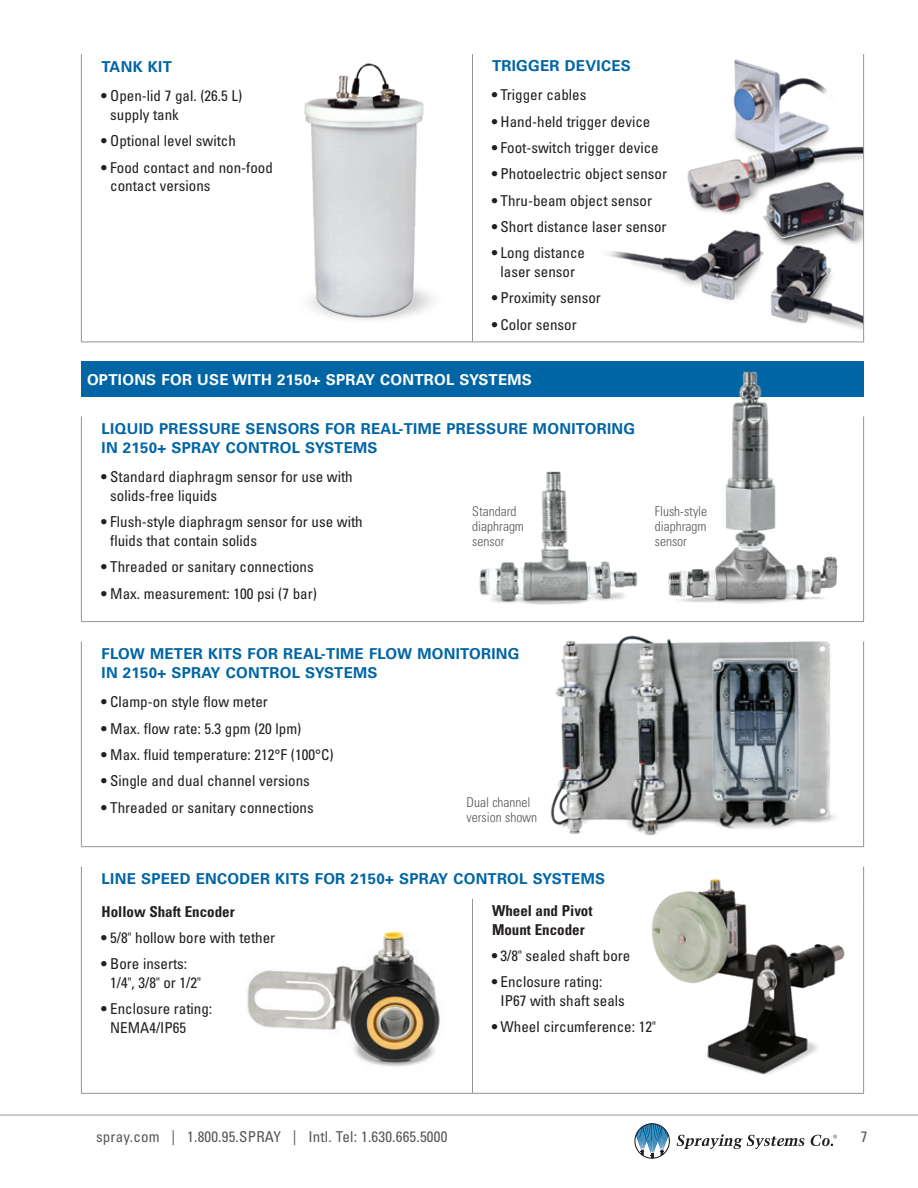
<style>
.page{position:relative;width:918px;height:1188px;background:#fff}
.page>*{position:absolute;margin:0;border:0;box-sizing:border-box;transform-origin:0 0}
.body{font:condensed 15px/18.8px "Univers LT Pro";color:#231f20}
.subhead{font:700 15px/18.8px "Univers LT Pro 65";letter-spacing:.02em;color:#0065a4}
.t1{font:condensed 15px "Univers LT Pro";letter-spacing:.015em;color:#57585a}
.body-2{font:700 condensed 15px/18.8px "Univers LT Pro";color:#231f20}
.body-3{font:700 15px "Univers LT Pro 65";letter-spacing:.02em;color:#fff}
.gray_caption{font:300 condensed 13.5px/15px "Univers LT Pro";color:#57585a}
</style>
<div class="page">
<hr style="left:0;top:1115px;width:918px;height:1px;background:#939598">
<svg style="left:634px;top:1123px;width:36px;height:36px"></svg>
<svg style="left:677px;top:1134px;width:127px;height:15px"></svg>
<svg style="left:811px;top:1135px;width:26px;height:11px"></svg>
<img style="left:529px;top:622px;width:307px;height:213px">
<img style="left:247px;top:931px;width:193px;height:136px">
<img style="left:651px;top:866px;width:214px;height:223px">
<img style="left:608px;top:59px;width:255px;height:271px">
<img style="left:304px;top:63px;width:129px;height:257px">
<hr style="left:81px;top:54px;width:1px;height:288px;background:#939598">
<hr style="left:863px;top:54px;width:1px;height:288px;background:#939598">
<hr style="left:81px;top:342px;width:391px;height:1px;background:#939598">
<hr style="left:472px;top:342px;width:392px;height:1px;background:#939598">
<hr style="left:472px;top:54px;width:1px;height:288px;background:#939598">
<div style="left:81px;top:362px;width:783px;height:35px;background:#0065a4"></div>
<hr style="left:81px;top:416px;width:1px;height:205px;background:#939598">
<hr style="left:81px;top:621px;width:783px;height:1px;background:#939598">
<hr style="left:81px;top:641px;width:1px;height:205px;background:#939598">
<hr style="left:863px;top:641px;width:1px;height:205px;background:#939598">
<hr style="left:81px;top:846px;width:783px;height:1px;background:#939598">
<hr style="left:81px;top:867px;width:1px;height:32px;background:#939598">
<hr style="left:81px;top:899px;width:1px;height:194px;background:#939598">
<hr style="left:863px;top:899px;width:1px;height:194px;background:#939598">
<hr style="left:81px;top:1093px;width:391px;height:1px;background:#939598">
<hr style="left:472px;top:1093px;width:392px;height:1px;background:#939598">
<hr style="left:863px;top:867px;width:1px;height:32px;background:#939598">
<hr style="left:472px;top:899px;width:1px;height:194px;background:#939598">
<img style="left:594px;top:342px;width:271px;height:282px">
<img style="left:479px;top:452px;width:174px;height:164px">
<p class="subhead" style="left:102px;top:56px;width:72px">TANK KIT</p>
<p class="body" style="left:110px;top:86px;width:134px;text-indent:-9px">• Open-lid 7 gal. (26.5 L) supply tank</p>
<p class="body" style="left:102px;top:131px;width:136px">• Optional level switch</p>
<p class="body" style="left:110px;top:157px;width:164px;text-indent:-9px">• Food contact and non-food contact versions</p>
<p class="subhead" style="left:492px;top:55px;width:140px">TRIGGER DEVICES</p>
<p class="body" style="left:492px;top:85px;width:96px">• Trigger cables</p>
<p class="body" style="left:492px;top:112px;width:160px">• Hand-held trigger device</p>
<p class="body" style="left:492px;top:138px;width:168px">• Foot-switch trigger device</p>
<p class="body" style="left:492px;top:164px;width:177px">• Photoelectric object sensor</p>
<p class="body" style="left:492px;top:191px;width:162px">• Thru-beam object sensor</p>
<p class="body" style="left:492px;top:217px;width:176px">• Short distance laser sensor</p>
<p class="body" style="left:492px;top:243px;width:95px;text-align:center">• Long distance laser sensor</p>
<p class="body" style="left:492px;top:288px;width:110px">• Proximity sensor</p>
<p class="body" style="left:492px;top:315px;width:86px">• Color sensor</p>
<p class="body-3" style="left:87px;top:369px;width:447px">OPTIONS FOR USE WITH 2150+ SPRAY CONTROL SYSTEMS</p>
<p class="subhead" style="left:102px;top:419px;width:535px">LIQUID PRESSURE SENSORS FOR REAL-TIME PRESSURE MONITORING<br>IN 2150+ SPRAY CONTROL SYSTEMS</p>
<p class="body" style="left:110px;top:467px;width:244px;text-indent:-9px">• Standard diaphragm sensor for use with solids-free liquids</p>
<p class="body" style="left:110px;top:512px;width:254px;text-indent:-9px">• Flush-style diaphragm sensor for use with fluids that contain solids</p>
<p class="body" style="left:102px;top:557px;width:214px">• Threaded or sanitary connections</p>
<p class="body" style="left:102px;top:584px;width:217px">• Max. measurement: 100 psi (7 bar)</p>
<p class="gray_caption" style="left:472px;top:503px;width:53px">Standard diaphragm sensor</p>
<p class="subhead" style="left:102px;top:644px;width:419px">FLOW METER KITS FOR REAL-TIME FLOW MONITORING<br>IN 2150+ SPRAY CONTROL SYSTEMS</p>
<p class="body" style="left:102px;top:692px;width:168px">• Clamp-on style flow meter</p>
<p class="body" style="left:102px;top:719px;width:201px">• Max. flow rate: 5.3 gpm (20 lpm)</p>
<p class="body" style="left:102px;top:745px;width:233px">• Max. fluid temperature: 212°F (100°C)</p>
<p class="body" style="left:102px;top:771px;width:210px">• Single and dual channel versions</p>
<p class="body" style="left:102px;top:798px;width:214px">• Threaded or sanitary connections</p>
<p class="gray_caption" style="left:467px;top:795px;width:72px">Dual channel version shown</p>
<p class="gray_caption" style="left:655px;top:503px;width:54px;text-align:justify">Flush-style diaphragm sensor</p>
<p class="subhead" style="left:102px;top:869px;width:505px">LINE SPEED ENCODER KITS FOR 2150+ SPRAY CONTROL SYSTEMS</p>
<p class="body-2" style="left:102px;top:902px;width:135px">Hollow Shaft Encoder</p>
<p class="body" style="left:102px;top:928px;width:175px">• 5/8" hollow bore with tether</p>
<p class="body" style="left:110px;top:954px;width:92px;text-indent:-9px">• Bore inserts:<br>1/4", 3/8" or 1/2"</p>
<p class="body" style="left:110px;top:999px;width:103px;text-indent:-9px">• Enclosure rating:<br>NEMA4/IP65</p>
<p class="body-2" style="left:492px;top:901px;width:102px">Wheel and Pivot<br>Mount Encoder</p>
<p class="body" style="left:492px;top:946px;width:140px">• 3/8" sealed shaft bore</p>
<p class="body" style="left:501px;top:972px;width:126px;text-indent:-9px">• Enclosure rating:<br>IP67 with shaft seals</p>
<p class="body" style="left:492px;top:1017px;width:165px">• Wheel circumference: 12"</p>
<p class="t1" style="left:96px;top:1128px;width:353px">spray.com | 1.800.95.SPRAY | Intl. Tel: 1.630.665.5000</p>
<p class="t1" style="left:861px;top:1128px;width:8px">7</p>
</div>
